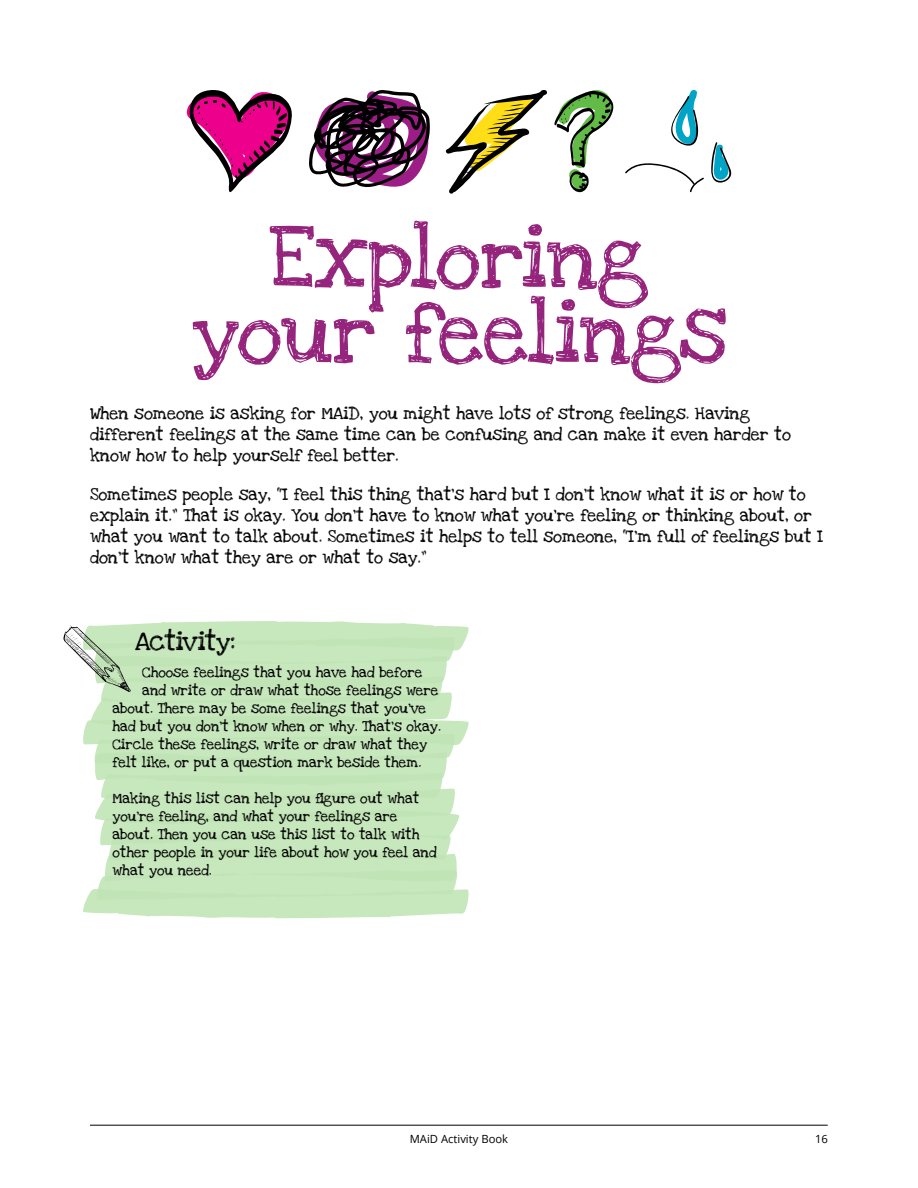
<style>
.page{position:relative;width:918px;height:1188px;background:#fff}
.page>*{position:absolute;margin:0;border:0;box-sizing:border-box;transform-origin:0 0}
.Head2{font:90px/75px "Love Ya Like A Sister";letter-spacing:-.015em;color:#95247d;text-align:center}
.Activity{font:27px "Love Ya Like A Sister";letter-spacing:-.025em;color:#000}
.Kids_body{font:18px/21px "Love Ya Like A Sister";color:#000}
.Activity_body{font:15px/18px "Love Ya Like A Sister";color:#000}
.t1{font:11.25px "Open Sans";color:#000}
</style>
<div class="page">
<hr style="left:90px;top:1125px;width:738px;height:1px;background:#000">
<svg style="left:187px;top:90px;width:105px;height:102px"></svg>
<svg style="left:309px;top:90px;width:121px;height:97px"></svg>
<svg style="left:446px;top:90px;width:101px;height:104px"></svg>
<svg style="left:554px;top:90px;width:59px;height:102px"></svg>
<svg style="left:671px;top:90px;width:28px;height:56px"></svg>
<svg style="left:711px;top:142px;width:20px;height:41px"></svg>
<svg style="left:625px;top:163px;width:79px;height:29px"></svg>
<svg style="left:63px;top:621px;width:406px;height:297px;background:#cce8c3"></svg>
<p class="Head2" style="left:191px;top:222px;width:538px">Exploring your feelings</p>
<p class="Kids_body" style="left:90px;top:403px;width:703px">When someone is asking for MAiD, you might have lots of strong feelings. Having different feelings at the same time can be confusing and can make it even harder to know how to help yourself feel better.</p>
<p class="Kids_body" style="left:90px;top:484px;width:735px">Sometimes people say, “I feel this thing that’s hard but I don’t know what it is or how to explain it.” That is okay. You don’t have to know what you’re feeling or thinking about, or what you want to talk about. Sometimes it helps to tell someone, “I’m full of feelings but I don’t know what they are or what to say.”</p>
<p class="Activity" style="left:135px;top:625px;width:102px">Activity:</p>
<p class="Activity_body" style="left:142px;top:663px;width:282px">Choose feelings that you have had before</p>
<p class="Activity_body" style="left:142px;top:681px;width:298px">and write or draw what those feelings were</p>
<p class="Activity_body" style="left:112px;top:699px;width:315px">about. There may be some feelings that you’ve</p>
<p class="Activity_body" style="left:112px;top:717px;width:330px">had but you don’t know when or why. That’s okay.</p>
<p class="Activity_body" style="left:112px;top:735px;width:316px">Circle these feelings, write or draw what they</p>
<p class="Activity_body" style="left:112px;top:753px;width:310px">felt like, or put a question mark beside them.</p>
<p class="Activity_body" style="left:112px;top:789px;width:326px">Making this list can help you figure out what you’re feeling, and what your feelings are about. Then you can use this list to talk with other people in your life about how you feel and what you need.</p>
<p class="t1" style="left:410px;top:1131px;width:100px">MAiD Activity Book</p>
<p class="t1" style="left:815px;top:1131px;width:14px">16</p>
</div>
